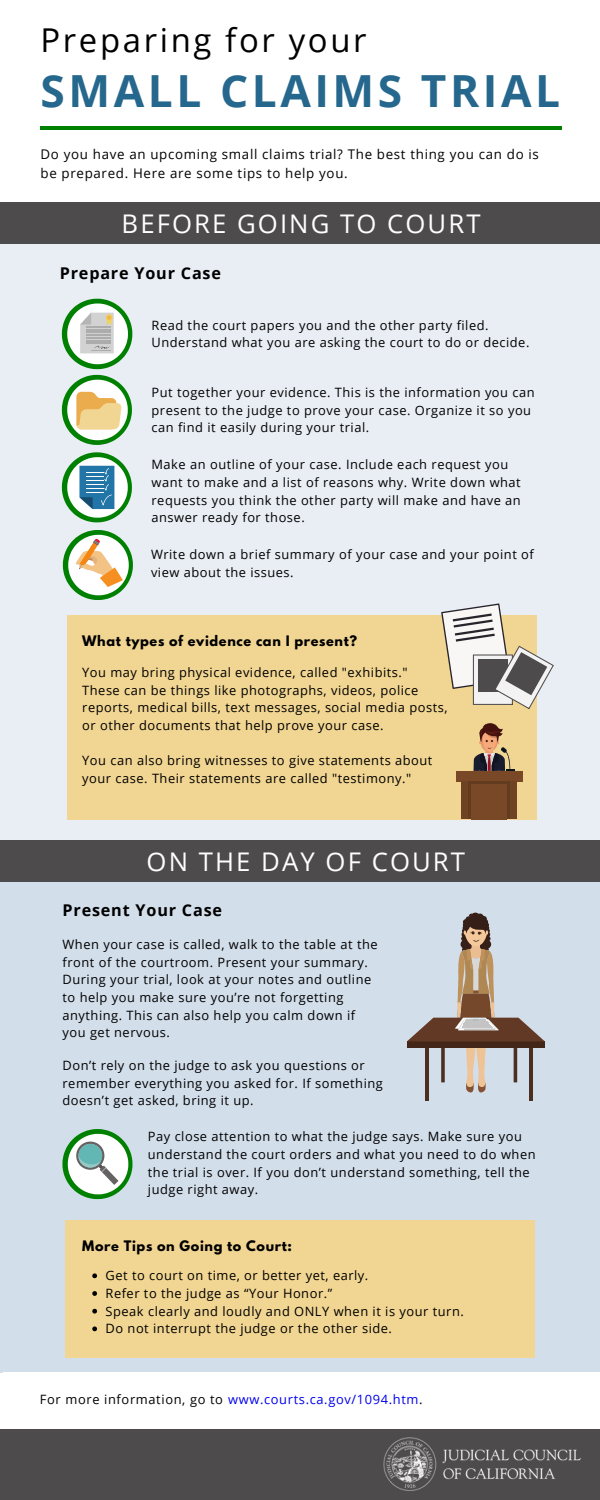
<style>
.page{position:relative;width:600px;height:1500px;background:#fff}
.page>*{position:absolute;margin:0;border:0;box-sizing:border-box;transform-origin:0 0}
.t1{font:700 44.3px "Open Sans";letter-spacing:.08em;color:#26678d}
.t2{font:32.9px "Open Sans";letter-spacing:.08em;color:#000}
.t3{font:25.7px "Open Sans";letter-spacing:.08em;color:#fff}
.t4{font:700 16.2px "Open Sans";letter-spacing:.05em;color:#000}
.t5{font:13.3px/18.4px "Open Sans";letter-spacing:.05em;color:#000}
.t6{font:12.9px/17.7px "Open Sans";letter-spacing:.04em;color:#000}
.t7{font:700 12.9px "League Spartan";letter-spacing:.05em;color:#000}
.t8{font:12.9px "Open Sans";letter-spacing:.05em;color:#00e}
.s1{color:#000}
</style>
<div class="page">
<div style="left:0;top:234px;width:600px;height:616px;background:#e9eef5"></div>
<div style="left:0;top:202px;width:600px;height:42px;background:#4e4b4c"></div>
<div style="left:0;top:849px;width:600px;height:524px;background:#d3deeb"></div>
<div style="left:65px;top:1220px;width:470px;height:138px;background:#f1d592"></div>
<div style="left:0;top:840px;width:600px;height:42px;background:#4e4b4c"></div>
<div style="left:67px;top:615px;width:470px;height:205px;background:#f1d592"></div>
<svg style="left:62px;top:299px;width:70px;height:70px"></svg>
<svg style="left:62px;top:375px;width:70px;height:70px"></svg>
<svg style="left:62px;top:452px;width:70px;height:70px"></svg>
<div style="left:4px;top:1372px;width:596px;height:87px;background:#fff"></div>
<svg style="left:441px;top:603px;width:113px;height:106px"></svg>
<div style="left:0;top:1429px;width:600px;height:71px;background:#4e4b4c"></div>
<hr style="left:40px;top:127px;width:521px;height:3px;background:#008000">
<svg style="left:63px;top:530px;width:70px;height:70px"></svg>
<svg style="left:92px;top:1273px;width:5px;height:5px"></svg>
<svg style="left:92px;top:1291px;width:5px;height:5px"></svg>
<svg style="left:92px;top:1309px;width:5px;height:5px"></svg>
<svg style="left:92px;top:1326px;width:5px;height:5px"></svg>
<svg style="left:62px;top:1129px;width:71px;height:70px"></svg>
<hr style="left:425px;top:1045px;width:4px;height:56px;background:#4b2f20">
<hr style="left:530px;top:1045px;width:3px;height:56px;background:#4b2f20">
<svg style="left:407px;top:912px;width:138px;height:182px"></svg>
<div style="left:456px;top:771px;width:67px;height:10px;background:#784827"></div>
<div style="left:462px;top:781px;width:55px;height:38px;background:#6e4223"></div>
<div style="left:468px;top:781px;width:42px;height:38px;background:#633b1f"></div>
<div style="left:472px;top:784px;width:35px;height:35px;background:#784827"></div>
<svg style="left:474px;top:723px;width:40px;height:48px"></svg>
<img style="left:383px;top:1437px;width:198px;height:54px">
<h2 class="t2" style="left:41px;top:17px;width:328px">Preparing for your</h2>
<h1 class="t1" style="left:41px;top:59px;width:521px">SMALL CLAIMS TRIAL</h1>
<p class="t5" style="left:41px;top:145px;width:500px">Do you have an upcoming small claims trial? The best thing you can do is be prepared. Here are some tips to help you.</p>
<h3 class="t3" style="left:122px;top:205px;width:360px">BEFORE GOING TO COURT</h3>
<p class="t4" style="left:60px;top:262px;width:163px">Prepare Your Case</p>
<p class="t6" style="left:152px;top:316px;width:379px">Read the court papers you and the other party filed.<br>Understand what you are asking the court to do or decide.</p>
<p class="t6" style="left:152px;top:383px;width:385px">Put together your evidence. This is the information you can present to the judge to prove your case. Organize it so you can find it easily during your trial.</p>
<p class="t6" style="left:152px;top:456px;width:371px">Make an outline of your case. Include each request you want to make and a list of reasons why. Write down what requests you think the other party will make and have an answer ready for those.</p>
<p class="t6" style="left:151px;top:546px;width:384px">Write down a brief summary of your case and your point of view about the issues.</p>
<p class="t7" style="left:82px;top:634px;width:276px">What types of evidence can I present?</p>
<p class="t6" style="left:82px;top:663px;width:367px">You may bring physical evidence, called "exhibits." These can be things like photographs, videos, police reports, medical bills, text messages, social media posts, or other documents that help prove your case.</p>
<p class="t6" style="left:82px;top:752px;width:352px">You can also bring witnesses to give statements about your case. Their statements are called "testimony."</p>
<h3 class="t3" style="left:147px;top:844px;width:320px">ON THE DAY OF COURT</h3>
<p class="t4" style="left:63px;top:899px;width:161px">Present Your Case</p>
<p class="t6" style="left:63px;top:935px;width:317px">When your case is called, walk to the table at the front of the courtroom. Present your summary.<br>During your trial, look at your notes and outline to help you make sure you’re not forgetting anything. This can also help you calm down if you get nervous.</p>
<p class="t6" style="left:63px;top:1056px;width:322px">Don’t rely on the judge to ask you questions or remember everything you asked for. If something doesn’t get asked, bring it up.</p>
<p class="t6" style="left:148px;top:1128px;width:389px">Pay close attention to what the judge says. Make sure you understand the court orders and what you need to do when the trial is over. If you don’t understand something, tell the judge right away.</p>
<p class="t7" style="left:82px;top:1240px;width:211px">More Tips on Going to Court:</p>
<p class="t6" style="left:106px;top:1266px;width:360px">Get to court on time, or better yet, early.<br>Refer to the judge as “Your Honor.”<br>Speak clearly and loudly and ONLY when it is your turn.<br>Do not interrupt the judge or the other side.</p>
<p class="t8" style="left:40px;top:1391px;width:384px"><span class="s1">For more information, go to</span> www.courts.ca.gov/1094.htm<span class="s1">.</span></p>
</div>
